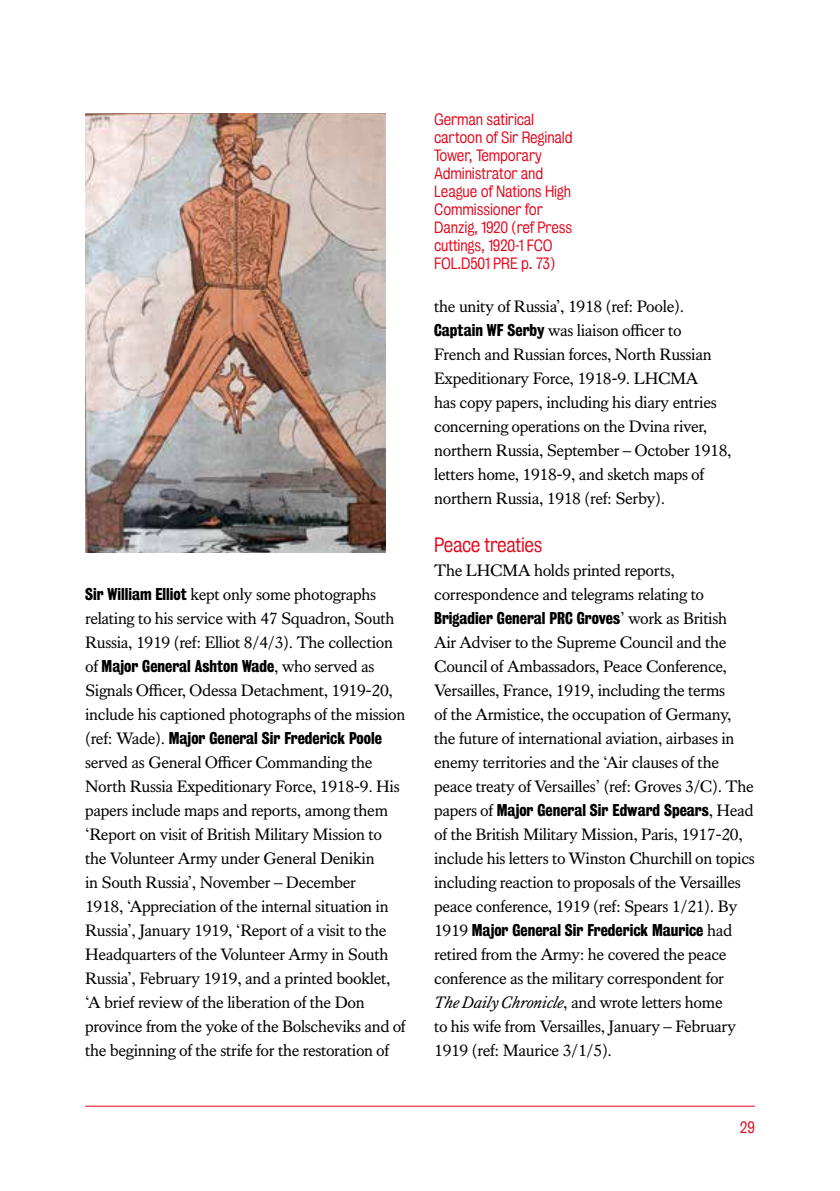
<style>
.page{position:relative;width:840px;height:1191px;background:#fff}
.page>*{position:absolute;margin:0;border:0;box-sizing:border-box;transform-origin:0 0}
.t1{font:19px "Kings Bureau Grot Five One";letter-spacing:-.02em;color:#e3051b}
.t2{font:17px/24px "Kings Caslon Text";letter-spacing:-.02em;color:#000}
.t3{font:15.6px "Kings Bureau Grot Three Seven";color:#000}
.t4{font:15px/18px "Kings Bureau Grot Five One";letter-spacing:-.01em;color:#e3051b}
.s1{font-family:"Kings Bureau Grot Three Seven";font-size:15.6px}
.s2{font-family:"Kings Caslon Text";font-size:17px}
.s3{font-style:italic}
</style>
<div class="page">
<hr style="left:85px;top:1105px;width:669px;height:1px;background:#e3051b">
<img style="left:85px;top:113px;width:301px;height:439px">
<p class="t2" style="left:85px;top:582px;width:311px"><span class="s1">Sir William Elliot</span> kept only some photographs relating to his service with 47 Squadron, South<br>Russia, 1919 (ref: Elliot 8/4/3). The collection</p>
<p class="t3" style="left:85px;top:657px;width:290px"><span class="s2">of</span> Major General Ashton Wade<span class="s2">, who served as</span></p>
<p class="t2" style="left:85px;top:678px;width:322px">Signals Officer, Odessa Detachment, 1919-20, include his captioned photographs of the mission</p>
<p class="t3" style="left:85px;top:729px;width:298px"><span class="s2">(ref: Wade).</span> Major General Sir Frederick Poole</p>
<p class="t2" style="left:85px;top:750px;width:322px">served as General Officer Commanding the North Russia Expeditionary Force, 1918-9. His papers include maps and reports, among them ‘Report on visit of British Military Mission to the Volunteer Army under General Denikin<br>in South Russia’, November – December<br>1918, ‘Appreciation of the internal situation in Russia’, January 1919, ‘Report of a visit to the Headquarters of the Volunteer Army in South Russia’, February 1919, and a printed booklet, ‘A brief review of the liberation of the Don province from the yoke of the Bolscheviks and of the beginning of the strife for the restoration of</p>
<p class="t4" style="left:434px;top:111px;width:140px">German satirical cartoon of Sir Reginald<br>Tower, Temporary<br>Administrator and<br>League of Nations High<br>Commissioner for<br>Danzig, 1920 (ref Press cuttings, 1920-1 FCO<br>FOL.D501 PRE p. 73)</p>
<p class="t2" style="left:434px;top:294px;width:299px">the unity of Russia’, 1918 (ref: Poole).<br><span class="s1">Captain WF Serby</span> was liaison officer to French and Russian forces, North Russian Expeditionary Force, 1918-9. LHCMA<br>has copy papers, including his diary entries concerning operations on the Dvina river, northern Russia, September – October 1918, letters home, 1918-9, and sketch maps of northern Russia, 1918 (ref: Serby).</p>
<p class="t1" style="left:434px;top:534px;width:110px">Peace treaties</p>
<p class="t2" style="left:434px;top:558px;width:271px">The LHCMA holds printed reports, correspondence and telegrams relating to</p>
<p class="t3" style="left:434px;top:609px;width:294px">Brigadier General PRC Groves<span class="s2">’ work as British</span></p>
<p class="t2" style="left:434px;top:630px;width:321px">Air Adviser to the Supreme Council and the Council of Ambassadors, Peace Conference, Versailles, France, 1919, including the terms<br>of the Armistice, the occupation of Germany, the future of international aviation, airbases in enemy territories and the ‘Air clauses of the peace treaty of Versailles’ (ref: Groves 3/C). The</p>
<p class="t3" style="left:434px;top:801px;width:321px"><span class="s2">papers of</span> Major General Sir Edward Spears<span class="s2">, Head</span></p>
<p class="t2" style="left:434px;top:822px;width:322px">of the British Military Mission, Paris, 1917-20, include his letters to Winston Churchill on topics including reaction to proposals of the Versailles peace conference, 1919 (ref: Spears 1/21). By</p>
<p class="t3" style="left:434px;top:921px;width:299px"><span class="s2">1919</span> Major General Sir Frederick Maurice <span class="s2">had</span></p>
<p class="t2" style="left:434px;top:942px;width:303px">retired from the Army: he covered the peace conference as the military correspondent for <span class="s3">The Daily Chronicle</span>, and wrote letters home to his wife from Versailles, January – February 1919 (ref: Maurice 3/1/5).</p>
<p class="t4" style="left:739px;top:1118px;width:16px">29</p>
</div>
